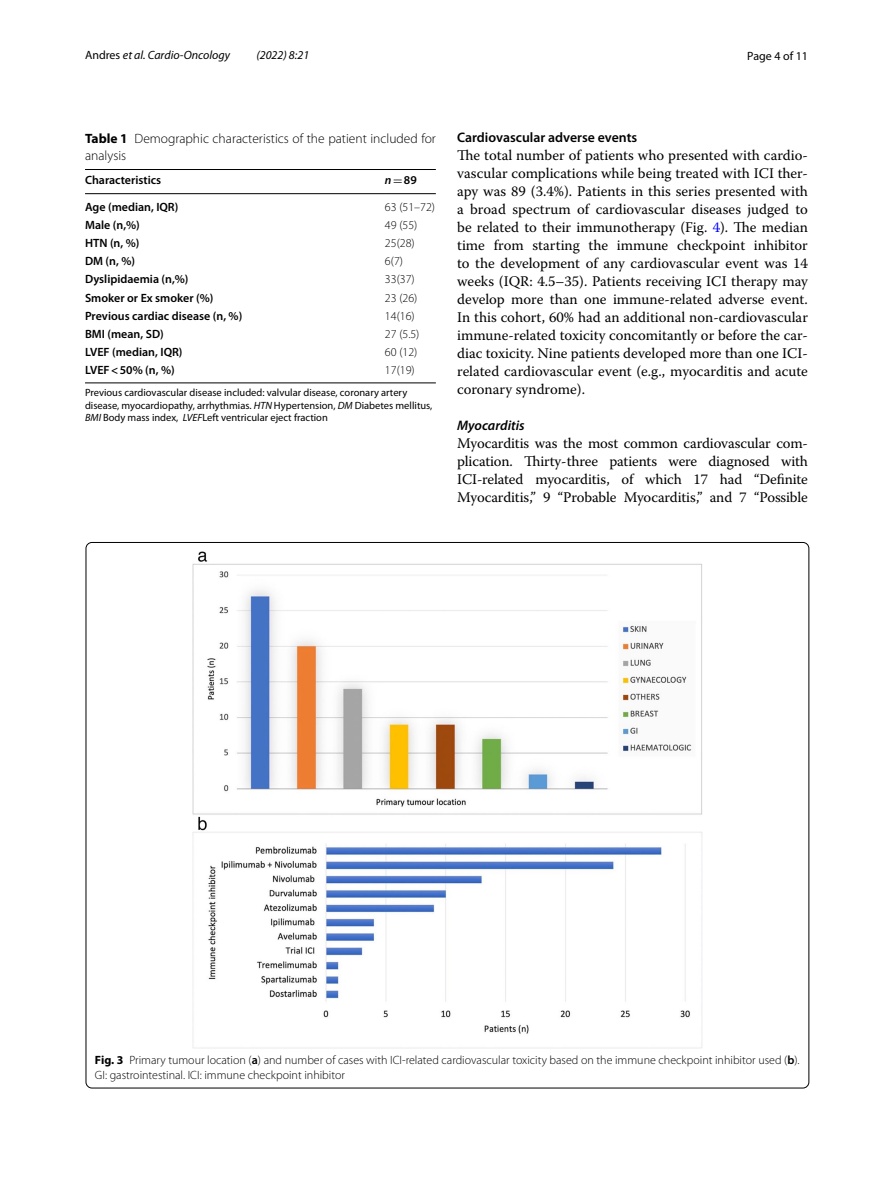
<style>
.page{position:relative;width:893px;height:1187px;background:#fff}
.page>*{position:absolute;margin:0;border:0;box-sizing:border-box;transform-origin:0 0}
.t1{font:14.7px/18px "Warnock Pro";letter-spacing:-.005em;color:#000;text-align:justify}
.t2{font:600 13.8px "Myriad Pro";color:#000}
.t3{font:italic 600 13.8px "Myriad Pro";color:#000}
.t4{font:300 13.5px/16.5px "Myriad Pro";color:#000}
.t5{font:300 12px/15px "Myriad Pro";color:#000}
.t6{font:600 12px "Myriad Pro";color:#000}
.t7{font:italic 12px "Myriad Pro";color:#000}
.t8{font:12px "Myriad Pro";color:#000}
.t9{font:10.5px/12.8px "Myriad Pro";color:#000}
.s1{font-style:normal}
.s2{font-weight:700}
.s3{font-style:italic}
.s4{font-family:"MTSY";font-weight:400}
.s5{color:#00f}
.s6{font-weight:600}
</style>
<div class="page">
<hr style="left:85px;top:169px;width:300px;height:1px;background:#000">
<hr style="left:85px;top:193px;width:300px;height:1px;background:#000">
<hr style="left:385px;top:169px;width:51px;height:1px;background:#000">
<hr style="left:385px;top:193px;width:51px;height:1px;background:#000">
<hr style="left:85px;top:382px;width:300px;height:1px;background:#000">
<hr style="left:385px;top:382px;width:51px;height:1px;background:#000">
<img style="left:192px;top:551px;width:510px;height:497px">
<p class="t7" style="left:85px;top:48px;width:147px"><span class="s1">Andres</span> et al. Cardio-Oncology</p>
<p class="t7" style="left:256px;top:48px;width:54px">(2022) 8:21</p>
<p class="t8" style="left:747px;top:48px;width:62px">Page 4 of 11</p>
<p class="t4" style="left:85px;top:130px;width:352px"><span class="s2">Table 1</span> Demographic characteristics of the patient included for analysis</p>
<p class="t6" style="left:85px;top:172px;width:78px">Characteristics</p>
<p class="t6" style="left:385px;top:172px;width:33px"><span class="s3">n</span><span class="s4">=</span>89</p>
<p class="t6" style="left:85px;top:199px;width:95px">Age (median, IQR)</p>
<p class="t5" style="left:385px;top:199px;width:52px">63 (51–72)</p>
<p class="t6" style="left:85px;top:217px;width:56px">Male (n,%)</p>
<p class="t5" style="left:385px;top:218px;width:34px">49 (55)</p>
<p class="t6" style="left:85px;top:235px;width:56px">HTN (n, %)</p>
<p class="t5" style="left:385px;top:236px;width:31px">25(28)</p>
<p class="t6" style="left:85px;top:253px;width:52px">DM (n, %)</p>
<p class="t5" style="left:385px;top:254px;width:20px">6(7)</p>
<p class="t6" style="left:85px;top:272px;width:105px">Dyslipidaemia (n,%)</p>
<p class="t5" style="left:385px;top:272px;width:31px">33(37)</p>
<p class="t6" style="left:85px;top:290px;width:130px">Smoker or Ex smoker (%)</p>
<p class="t5" style="left:385px;top:290px;width:34px">23 (26)</p>
<p class="t6" style="left:85px;top:308px;width:159px">Previous cardiac disease (n, %)</p>
<p class="t5" style="left:385px;top:308px;width:31px">14(16)</p>
<p class="t6" style="left:85px;top:326px;width:80px">BMI (mean, SD)</p>
<p class="t5" style="left:385px;top:326px;width:36px">27 (5.5)</p>
<p class="t6" style="left:85px;top:344px;width:99px">LVEF (median, IQR)</p>
<p class="t5" style="left:385px;top:345px;width:34px">60 (12)</p>
<p class="t6" style="left:85px;top:362px;width:91px">LVEF&lt;50% (n, %)</p>
<p class="t5" style="left:385px;top:363px;width:31px">17(19)</p>
<p class="t9" style="left:85px;top:386px;width:349px">Previous cardiovascular disease included: valvular disease, coronary artery disease, myocardiopathy, arrhythmias. <span class="s3">HTN</span> Hypertension, <span class="s3">DM</span> Diabetes mellitus,<br><span class="s3">BMI</span> Body mass index, <span class="s3">LVEF</span>Left ventricular eject fraction</p>
<p class="t2" style="left:457px;top:129px;width:182px">Cardiovascular adverse events</p>
<p class="t1" style="left:457px;top:146px;width:352px">The total number of patients who presented with cardio&shy;vascular complications while being treated with ICI ther&shy;apy was 89 (3.4%). Patients in this series presented with a broad spectrum of cardiovascular diseases judged to be related to their immunotherapy (Fig. <span class="s5">4</span>). The median time from starting the immune checkpoint inhibitor to the development of any cardiovascular event was 14 weeks (IQR: 4.5–35). Patients receiving ICI therapy may develop more than one immune-related adverse event.<br>In this cohort, 60% had an additional non-cardiovascular immune-related toxicity concomitantly or before the car&shy;diac toxicity. Nine patients developed more than one ICI&shy;related cardiovascular event (e.g., myocarditis and acute coronary syndrome).</p>
<p class="t3" style="left:457px;top:417px;width:69px">Myocarditis</p>
<p class="t1" style="left:457px;top:434px;width:352px">Myocarditis was the most common cardiovascular com&shy;plication. Thirty-three patients were diagnosed with ICI-related myocarditis, of which 17 had “Definite Myocarditis,” 9 “Probable Myocarditis,” and 7 “Possible</p>
<p class="t5" style="left:95px;top:1052px;width:706px"><span class="s2">Fig. 3</span> Primary tumour location (<span class="s6">a</span>) and number of cases with ICI-related cardiovascular toxicity based on the immune checkpoint inhibitor used (<span class="s6">b</span>).<br>GI: gastrointestinal. ICI: immune checkpoint inhibitor</p>
</div>
